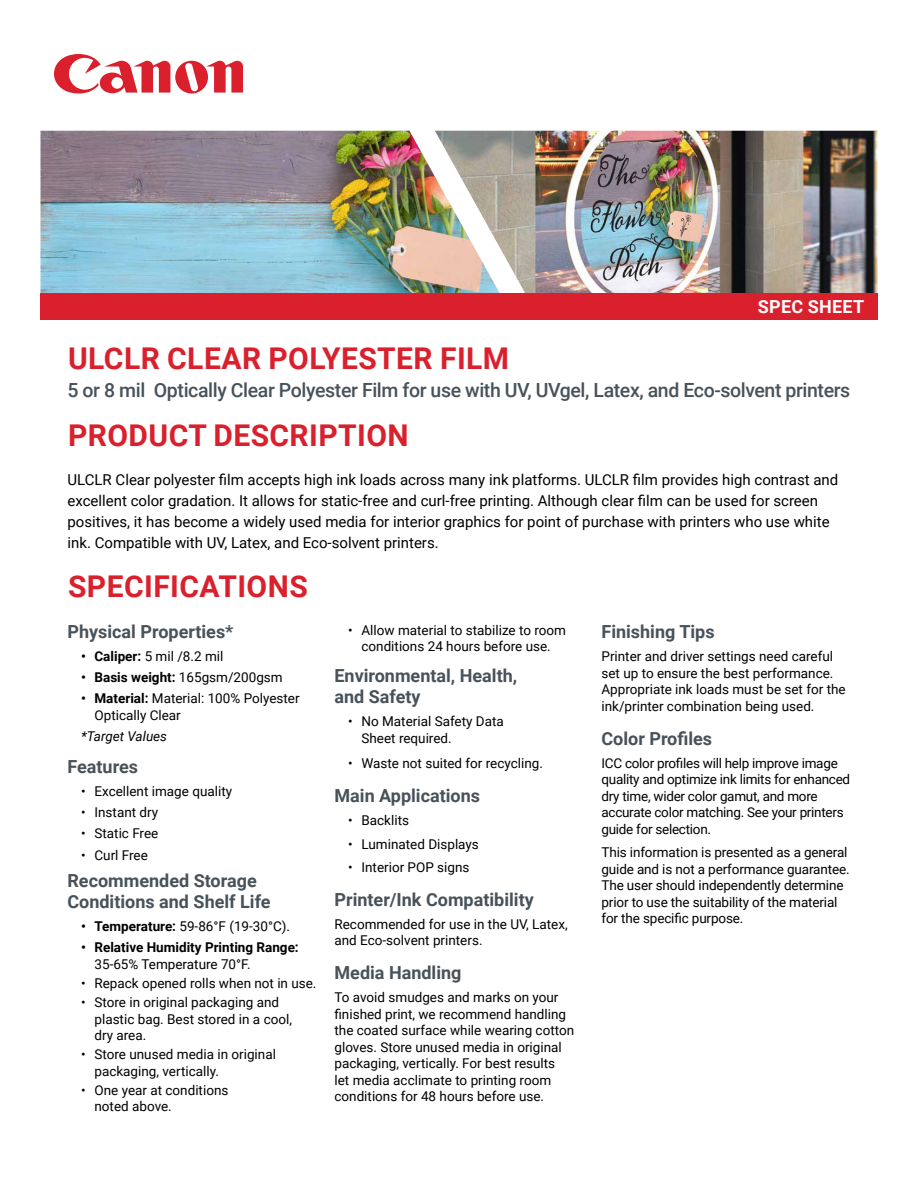
<style>
.page{position:relative;width:918px;height:1188px;background:#fff}
.page>*{position:absolute;margin:0;border:0;box-sizing:border-box;transform-origin:0 0}
.t1{font:700 30px "Roboto";letter-spacing:.015em;color:#da202c}
.t2{font:500 19.5px "Roboto";letter-spacing:-.02em;color:#48525a}
.t3{font:700 18px/21px "Roboto";color:#48525a}
.t4{font:700 18px "Roboto";letter-spacing:.015em;color:#fff}
.t5{font:15px/21px "Roboto";color:#000}
.t6{font:13.5px/16.5px "Roboto";color:#000}
.t7{font:13.5px/16.5px "Roboto";letter-spacing:-.02em;color:#000}
.t8{font:700 13.5px "Roboto";color:#000}
.t9{font:italic 13.5px "Roboto";color:#000}
.s1{font-weight:700}
.s2{font-weight:400}
</style>
<div class="page">
<img style="left:514px;top:131px;width:364px;height:162px">
<img style="left:40px;top:131px;width:474px;height:162px">
<div style="left:40px;top:293px;width:838px;height:27px;background:#da202c"></div>
<svg style="left:54px;top:54px;width:189px;height:40px"></svg>
<h1 class="t1" style="left:68px;top:337px;width:443px">ULCLR CLEAR POLYESTER FILM</h1>
<h3 class="t4" style="left:758px;top:294px;width:108px">SPEC SHEET</h3>
<h2 class="t2" style="left:68px;top:376px;width:784px">5 or 8 mil Optically Clear Polyester Film for use with UV, UVgel, Latex, and Eco-solvent printers</h2>
<h1 class="t1" style="left:68px;top:415px;width:342px">PRODUCT DESCRIPTION</h1>
<p class="t5" style="left:68px;top:468px;width:772px">ULCLR Clear polyester film accepts high ink loads across many ink platforms. ULCLR film provides high contrast and excellent color gradation. It allows for static-free and curl-free printing. Although clear film can be used for screen positives, it has become a widely used media for interior graphics for point of purchase with printers who use white ink. Compatible with UV, Latex, and Eco-solvent printers.</p>
<h1 class="t1" style="left:68px;top:565px;width:241px">SPECIFICATIONS</h1>
<h3 class="t3" style="left:68px;top:620px;width:167px">Physical Properties*</h3>
<p class="t6" style="left:81px;top:647px;width:144px"><span class="s1">• Caliper:</span> 5 mil /8.2 mil</p>
<p class="t8" style="left:81px;top:668px;width:203px">• Basis weight: <span class="s2">165gsm/200gsm</span></p>
<p class="t6" style="left:94px;top:690px;width:207px;text-indent:-14px"><span class="s1">• Material:</span> Material: 100% Polyester<br>Optically Clear</p>
<p class="t9" style="left:81px;top:727px;width:88px">*Target Values</p>
<h3 class="t3" style="left:68px;top:755px;width:72px">Features</h3>
<p class="t6" style="left:81px;top:783px;width:153px">• Excellent image quality</p>
<p class="t6" style="left:81px;top:804px;width:79px">• Instant dry</p>
<p class="t6" style="left:81px;top:825px;width:79px">• Static Free</p>
<p class="t6" style="left:81px;top:846px;width:68px">• Curl Free</p>
<h3 class="t3" style="left:68px;top:869px;width:205px">Recommended Storage<br>Conditions and Shelf Life</h3>
<p class="t6" style="left:81px;top:917px;width:210px"><span class="s1">• Temperature:</span> 59-86°F (19-30°C).</p>
<p class="t8" style="left:81px;top:938px;width:219px">• Relative Humidity Printing Range:</p>
<p class="t6" style="left:94px;top:955px;width:158px">35-65% Temperature 70°F.</p>
<p class="t6" style="left:81px;top:974px;width:237px">• Repack opened rolls when not in use.</p>
<p class="t6" style="left:94px;top:994px;width:199px;text-indent:-14px">• Store in original packaging and plastic bag. Best stored in a cool, dry area.</p>
<p class="t6" style="left:94px;top:1046px;width:183px;text-indent:-14px">• Store unused media in original packaging, vertically.</p>
<p class="t6" style="left:94px;top:1081px;width:135px;text-indent:-14px">• One year at conditions noted above.</p>
<p class="t6" style="left:348px;top:621px;width:220px;text-align:center">• Allow material to stabilize to room conditions 24 hours before use.</p>
<h3 class="t3" style="left:334px;top:664px;width:184px">Environmental, Health, and Safety</h3>
<p class="t6" style="left:362px;top:713px;width:144px;text-indent:-14px">• No Material Safety Data<br>Sheet required.</p>
<p class="t6" style="left:348px;top:755px;width:197px">• Waste not suited for recycling.</p>
<h3 class="t3" style="left:334px;top:784px;width:147px">Main Applications</h3>
<p class="t6" style="left:348px;top:812px;width:63px">• Backlits</p>
<p class="t6" style="left:348px;top:835px;width:132px">• Luminated Displays</p>
<p class="t6" style="left:348px;top:858px;width:123px">• Interior POP signs</p>
<h3 class="t3" style="left:334px;top:888px;width:201px">Printer/Ink Compatibility</h3>
<p class="t6" style="left:334px;top:915px;width:235px">Recommended for use in the UV, Latex, and Eco-solvent printers.</p>
<h3 class="t3" style="left:334px;top:961px;width:129px">Media Handling</h3>
<p class="t6" style="left:334px;top:989px;width:241px">To avoid smudges and marks on your finished print, we recommend handling the coated surface while wearing cotton gloves. Store unused media in original packaging, vertically. For best results<br>let media acclimate to printing room conditions for 48 hours before use.</p>
<h3 class="t3" style="left:602px;top:620px;width:115px">Finishing Tips</h3>
<p class="t6" style="left:602px;top:648px;width:246px">Printer and driver settings need careful set up to ensure the best performance.<br>Appropriate ink loads must be set for the ink/printer combination being used.</p>
<h3 class="t3" style="left:602px;top:727px;width:112px">Color Profiles</h3>
<p class="t7" style="left:602px;top:754px;width:250px">ICC color profiles will help improve image quality and optimize ink limits for enhanced dry time, wider color gamut, and more accurate color matching. See your printers guide for selection.</p>
<p class="t6" style="left:602px;top:843px;width:250px">This information is presented as a general guide and is not a performance guarantee.<br>The user should independently determine prior to use the suitability of the material for the specific purpose.</p>
</div>
